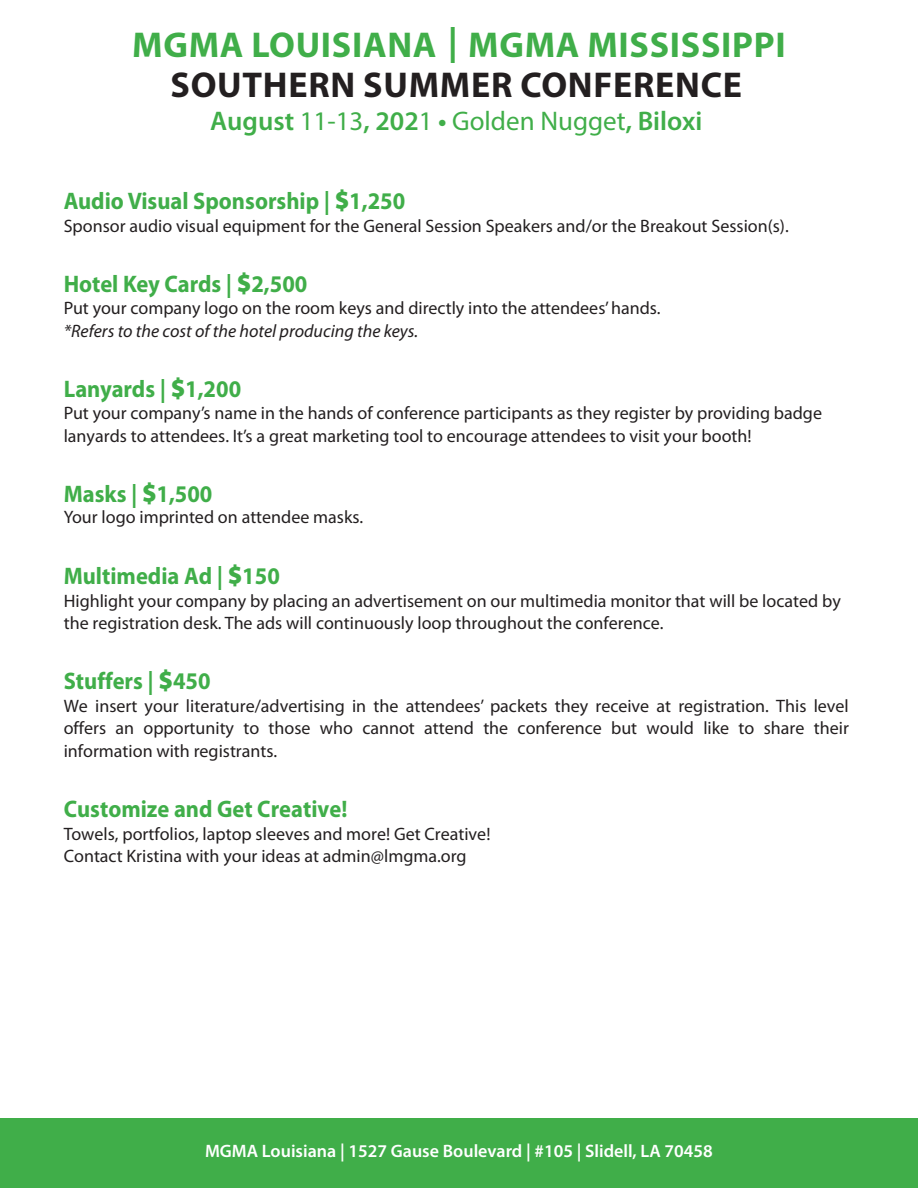
<style>
.page{position:relative;width:918px;height:1188px;background:#fff}
.page>*{position:absolute;margin:0;border:0;box-sizing:border-box;transform-origin:0 0}
.t1{font:700 36px/40.2px "Myriad Pro";letter-spacing:.02em;color:#40ae49;text-align:center}
.t2{font:600 27px "Myriad Pro";color:#40ae49}
.t3{font:700 24px "Myriad Pro";color:#40ae49;scale:.94 1}
.t4{font:18px/22.5px "Myriad Pro";color:#231f20}
.t5{font:600 18px "Myriad Pro";color:#fff}
.s1{color:#231f20}
.s2{font-weight:400}
.s3{font-weight:900;font-size:27px}
.s4{font-style:italic}
</style>
<div class="page">
<div style="left:0;top:1119px;width:918px;height:69px;background:#40ae49"></div>
<p class="t1" style="left:132px;top:24px;width:655px">MGMA LOUISIANA | MGMA MISSISSIPPI<br><span class="s1">SOUTHERN SUMMER CONFERENCE</span></p>
<p class="t2" style="left:210px;top:103px;width:494px">August <span class="s2">11-13</span>, 202<span class="s2">1</span> • <span class="s2">Golden Nugget</span>, Biloxi</p>
<p class="t3" style="left:64px;top:186px;width:365px">Audio Visual Sponsorship | <span class="s3">$</span>1,250</p>
<p class="t4" style="left:64px;top:214px;width:727px">Sponsor audio visual equipment for the General Session Speakers and/or the Breakout Session(s).</p>
<p class="t3" style="left:64px;top:268px;width:261px">Hotel Key Cards | <span class="s3">$</span>2,500</p>
<p class="t4" style="left:64px;top:297px;width:598px">Put your company logo on the room keys and directly into the attendees’ hands. <span class="s4">*Refers to the cost of the hotel producing the keys.</span></p>
<p class="t3" style="left:64px;top:373px;width:190px">Lanyards | <span class="s3">$</span>1,200</p>
<p class="t4" style="left:64px;top:402px;width:760px">Put your company’s name in the hands of conference participants as they register by providing badge lanyards to attendees. It’s a great marketing tool to encourage attendees to visit your booth!</p>
<p class="t3" style="left:64px;top:478px;width:160px">Masks | <span class="s3">$</span>1,500</p>
<p class="t4" style="left:64px;top:506px;width:301px">Your logo imprinted on attendee masks.</p>
<p class="t3" style="left:64px;top:561px;width:231px">Multimedia Ad | <span class="s3">$</span>150</p>
<p class="t4" style="left:64px;top:589px;width:779px">Highlight your company by placing an advertisement on our multimedia monitor that will be located by the registration desk. The ads will continuously loop throughout the conference.</p>
<p class="t3" style="left:64px;top:666px;width:158px">Stuffers | <span class="s3">$</span>450</p>
<p class="t4" style="left:64px;top:694px;width:787px;text-align:justify">We insert your literature/advertising in the attendees’ packets they receive at registration. This level offers an opportunity to those who cannot attend the conference but would like to share their information with registrants.</p>
<p class="t3" style="left:64px;top:793px;width:303px">Customize and Get Creative!</p>
<p class="t4" style="left:64px;top:822px;width:428px">Towels, portfolios, laptop sleeves and more! Get Creative!<br>Contact Kristina with your ideas at admin@lmgma.org</p>
<p class="t5" style="left:205px;top:1140px;width:509px">MGMA Louisiana | 1527 Gause Boulevard | #105 | Slidell, LA 70458</p>
</div>
